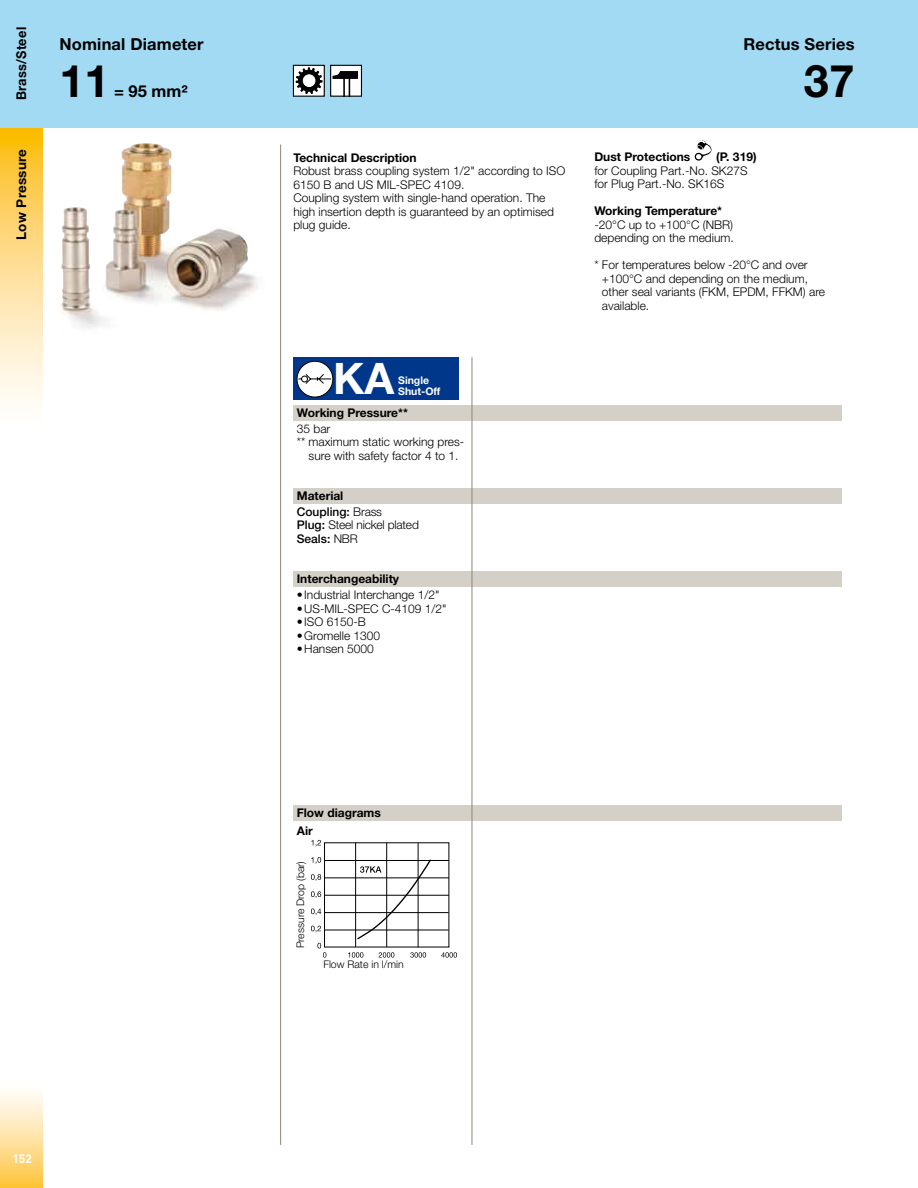
<style>
.page{position:relative;width:918px;height:1188px;background:#fff}
.page>*{position:absolute;margin:0;border:0;box-sizing:border-box;transform-origin:0 0}
.t1{font:700 45px "Helvetica Neue LT Std";color:#000}
.t2{font:700 43.5px "Helvetica Neue LT Std";color:#fff}
.t3{font:700 16.5px "Helvetica Neue LT Std";letter-spacing:.01em;color:#000}
.t4{font:700 13.5px "Helvetica Neue LT Std";letter-spacing:.02em;color:#000}
.t5{font:700 13.5px "Helvetica Neue LT Std";letter-spacing:.02em;color:#000;scale:.95 1}
.t6{font:300 12px/13.5px "Helvetica Neue LT Std";color:#000}
.t7{font:700 12px "Helvetica Neue LT Std";color:#000}
.t8{font:500 12px/15.6px "Helvetica Neue LT Std";color:#000}
.t9{font:700 12px "DINOT";color:#fff}
.t10{font:300 10.5px "Helvetica Neue LT Std";color:#000}
.t11{font:700 10.5px/10.5px "Helvetica Neue LT Std";color:#fff}
.s1{font-weight:700}
.s2{font-weight:300}
.s3{font-weight:500}
</style>
<div class="page">
<svg style="left:0;top:128px;width:43px;height:274px;background:#fddc8c"></svg>
<div style="left:0;top:0;width:918px;height:128px;background:#a2daf4"></div>
<div style="left:0;top:1082px;width:43px;height:106px;background:linear-gradient(to bottom,#fff,#fdc642)"></div>
<div style="left:293px;top:571px;width:549px;height:16px;background:#d4cfc7"></div>
<div style="left:293px;top:488px;width:549px;height:15px;background:#d4cfc7"></div>
<div style="left:293px;top:805px;width:549px;height:16px;background:#d4cfc7"></div>
<div style="left:293px;top:405px;width:549px;height:16px;background:#d4cfc7"></div>
<hr style="left:280px;top:145px;width:1px;height:1000px;background:#8f8678">
<hr style="left:472px;top:357px;width:1px;height:788px;background:#8f8678">
<svg style="left:695px;top:140px;width:16px;height:21px"></svg>
<div style="left:293px;top:358px;width:166px;height:42px;background:#00378b"></div>
<div style="left:297px;top:361px;width:36px;height:36px;background:#fff;border-radius:50%"></div>
<div style="left:297px;top:361px;width:36px;height:36px;border:1px solid #000;border-radius:50%"></div>
<svg style="left:298px;top:374px;width:34px;height:11px"></svg>
<hr style="left:324px;top:912px;width:125px;height:1px;background:#000">
<hr style="left:324px;top:930px;width:125px;height:1px;background:#000">
<hr style="left:325px;top:860px;width:124px;height:1px;background:#000">
<hr style="left:325px;top:878px;width:124px;height:1px;background:#000">
<hr style="left:325px;top:895px;width:124px;height:1px;background:#000">
<hr style="left:418px;top:843px;width:1px;height:104px;background:#000">
<hr style="left:386px;top:843px;width:1px;height:104px;background:#000">
<hr style="left:355px;top:843px;width:1px;height:104px;background:#000">
<svg style="left:348px;top:952px;width:15px;height:6px"></svg>
<svg style="left:379px;top:952px;width:15px;height:6px"></svg>
<svg style="left:410px;top:952px;width:16px;height:6px"></svg>
<svg style="left:441px;top:952px;width:16px;height:6px"></svg>
<svg style="left:311px;top:840px;width:10px;height:7px"></svg>
<svg style="left:311px;top:857px;width:10px;height:7px"></svg>
<svg style="left:311px;top:874px;width:10px;height:7px"></svg>
<svg style="left:311px;top:891px;width:10px;height:7px"></svg>
<svg style="left:311px;top:909px;width:10px;height:6px"></svg>
<svg style="left:311px;top:926px;width:10px;height:6px"></svg>
<svg style="left:317px;top:943px;width:9px;height:15px"></svg>
<svg style="left:356px;top:858px;width:76px;height:83px"></svg>
<div style="left:293px;top:65px;width:31px;height:31px;background:#fff"></div>
<div style="left:293px;top:65px;width:32px;height:32px;border:1px solid #000"></div>
<svg style="left:296px;top:68px;width:26px;height:26px"></svg>
<div style="left:303px;top:75px;width:12px;height:12px;background:#fff;border-radius:50%"></div>
<div style="left:303px;top:75px;width:12px;height:12px;border:1px solid #fff;border-radius:50%"></div>
<div style="left:331px;top:65px;width:30px;height:31px;background:#fff"></div>
<svg style="left:333px;top:71px;width:25px;height:24px"></svg>
<div style="left:330px;top:65px;width:32px;height:32px;border:1px solid #000"></div>
<img style="left:61px;top:143px;width:197px;height:171px">
<p class="t5" style="left:13px;top:100px;width:79px;rotate:-90deg">Brass/Steel</p>
<p class="t4" style="left:13px;top:240px;width:92px;rotate:-90deg">Low Pressure</p>
<h3 class="t3" style="left:60px;top:34px;width:146px">Nominal Diameter</h3>
<h1 class="t1" style="left:60px;top:53px;width:52px">11</h1>
<h3 class="t3" style="left:114px;top:81px;width:75px">= 95 mm²</h3>
<p class="t9" style="left:12px;top:1151px;width:21px">152</p>
<p class="t7" style="left:293px;top:150px;width:125px">Technical Description</p>
<p class="t6" style="left:293px;top:164px;width:274px">Robust brass coupling system 1/2" according to ISO 6150 B and US MIL-SPEC 4109.<br>Coupling system with single-hand operation. The high insertion depth is guaranteed by an optimised plug guide.</p>
<h2 class="t2" style="left:333px;top:352px;width:63px">KA</h2>
<p class="t11" style="left:398px;top:375px;width:44px">Single<br>Shut-Off</p>
<p class="t7" style="left:297px;top:405px;width:113px">Working Pressure**</p>
<p class="t6" style="left:297px;top:422px;width:35px">35 bar</p>
<p class="t6" style="left:297px;top:435px;width:169px">** maximum static working pres-</p>
<p class="t6" style="left:309px;top:449px;width:152px">sure with safety factor 4 to 1.</p>
<p class="t8" style="left:297px;top:488px;width:87px"><span class="s1">Material<br></span>Coupling: <span class="s2">Brass</span></p>
<p class="t6" style="left:297px;top:518px;width:124px"><span class="s3">Plug:</span> Steel nickel plated<br><span class="s3">Seals:</span> NBR</p>
<p class="t7" style="left:297px;top:572px;width:104px">Interchangeability</p>
<p class="t6" style="left:297px;top:588px;width:144px">•Industrial Interchange 1/2"</p>
<p class="t6" style="left:297px;top:601px;width:151px">•US-MIL-SPEC C-4109 1/2"</p>
<p class="t6" style="left:297px;top:615px;width:71px">•ISO 6150-B</p>
<p class="t6" style="left:297px;top:628px;width:85px">•Gromelle 1300</p>
<p class="t6" style="left:297px;top:642px;width:79px">•Hansen 5000</p>
<h3 class="t3" style="left:744px;top:34px;width:113px">Rectus Series</h3>
<h1 class="t1" style="left:804px;top:53px;width:52px">37</h1>
<p class="t7" style="left:594px;top:150px;width:98px">Dust Protections</p>
<p class="t7" style="left:716px;top:150px;width:42px">(P. 319)</p>
<p class="t6" style="left:594px;top:164px;width:155px">for Coupling Part.-No. SK27S for Plug Part.-No. SK16S</p>
<p class="t7" style="left:594px;top:204px;width:129px">Working Temperature*</p>
<p class="t6" style="left:594px;top:218px;width:141px">-20°C up to +100°C (NBR) depending on the medium.</p>
<p class="t6" style="left:602px;top:258px;width:225px;text-indent:-8px">* For temperatures below -20°C and over +100°C and depending on the medium, other seal variants (FKM, EPDM, FFKM) are available.</p>
<p class="t7" style="left:297px;top:805px;width:86px">Flow diagrams</p>
<p class="t7" style="left:297px;top:823px;width:17px">Air</p>
<p class="t10" style="left:294px;top:948px;width:89px;rotate:-90deg">Pressure Drop (bar)</p>
<p class="t10" style="left:323px;top:958px;width:82px">Flow Rate in l/min</p>
</div>
